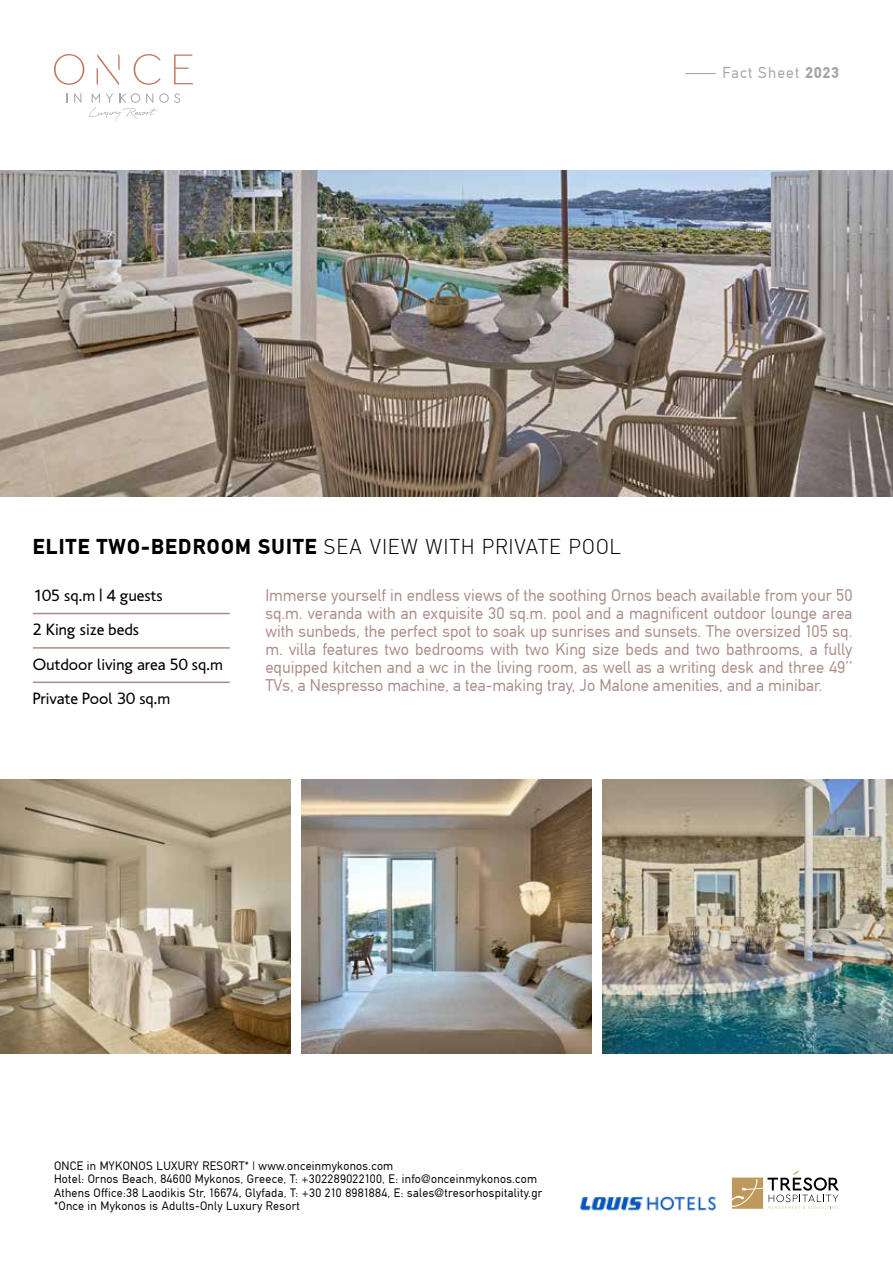
<style>
.page{position:relative;width:893px;height:1263px;background:#fff}
.page>*{position:absolute;margin:0;border:0;box-sizing:border-box;transform-origin:0 0}
.t1{font:300 21px "CF Din";letter-spacing:.06em;color:#000}
.t2{font:16.5px/18px "CF Din";color:#ab8d87;text-align:justify}
.t3{font:16.5px/34.5px "PF Transport";color:#000}
.t4{font:15.45px "CF Din";letter-spacing:.075em;color:#a6a4a7}
.t5{font:12px/13.5px "CF Din";letter-spacing:.025em;color:#000}
.s1{font-weight:700}
</style>
<div class="page">
<hr style="left:33px;top:613px;width:197px;height:1px;background:#ab8d87">
<hr style="left:33px;top:647px;width:197px;height:2px;background:#ab8d87">
<hr style="left:33px;top:681px;width:197px;height:2px;background:#ab8d87">
<img style="left:0;top:170px;width:893px;height:326px">
<svg style="left:74px;top:93px;width:7px;height:10px"></svg>
<svg style="left:54px;top:54px;width:30px;height:31px"></svg>
<svg style="left:134px;top:54px;width:27px;height:31px"></svg>
<svg style="left:174px;top:55px;width:19px;height:29px"></svg>
<svg style="left:97px;top:54px;width:23px;height:31px"></svg>
<svg style="left:89px;top:93px;width:91px;height:28px"></svg>
<svg style="left:732px;top:1171px;width:107px;height:38px"></svg>
<img style="left:579px;top:1196px;width:138px;height:15px">
<hr style="left:685px;top:73px;width:30px;height:1px;background:#a6a4a7">
<img style="left:0;top:780px;width:291px;height:274px">
<img style="left:301px;top:780px;width:291px;height:274px">
<img style="left:602px;top:780px;width:291px;height:274px">
<p class="t4" style="left:722px;top:65px;width:118px">Fact Sheet <span class="s1">2023</span></p>
<p class="t1" style="left:33px;top:536px;width:590px"><span class="s1">ELITE TWO-BEDROOM SUITE</span> SEA VIEW WITH PRIVATE POOL</p>
<p class="t3" style="left:33px;top:578px;width:191px">105 sq.m | 4 guests<br>2 King size beds<br>Outdoor living area 50 sq.m<br>Private Pool 30 sq.m</p>
<p class="t2" style="left:265px;top:586px;width:589px">Immerse yourself in endless views of the soothing Ornos beach available from your 50 sq.m. veranda with an exquisite 30 sq.m. pool and a magnificent outdoor lounge area with sunbeds, the perfect spot to soak up sunrises and sunsets. The oversized 105 sq. m. villa features two bedrooms with two King size beds and two bathrooms, a fully equipped kitchen and a wc in the living room, as well as a writing desk and three 49’’ TVs, a Nespresso machine, a tea-making tray, Jo Malone amenities, and a minibar.</p>
<p class="t5" style="left:54px;top:1159px;width:490px">ONCE in MYKONOS LUXURY RESORT* | www.onceinmykonos.com<br>Hotel: Ornos Beach, 84600 Mykonos, Greece, T: +302289022100, E: info@onceinmykonos.com Athens Office:38 Laodikis Str, 16674, Glyfada, T: +30 210 8981884, E: sales@tresorhospitality.gr *Once in Mykonos is Adults-Only Luxury Resort</p>
</div>
